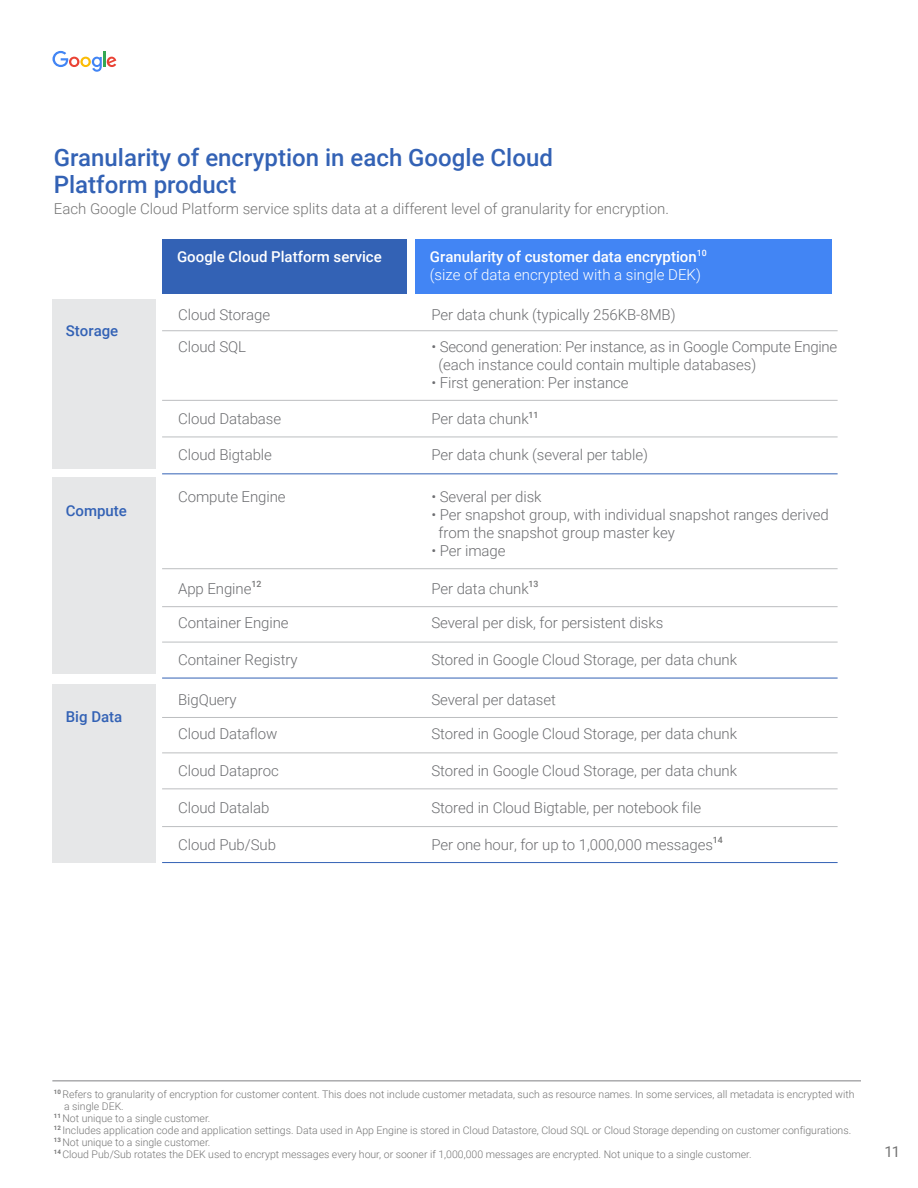
<style>
.page{position:relative;width:918px;height:1188px;background:#fff}
.page>*{position:absolute;margin:0;border:0;box-sizing:border-box;transform-origin:0 0}
.t1{font:500 24px/27px "Roboto";color:#3362b5}
.t2{font:300 15px/18px "Roboto";letter-spacing:-.005em;color:#6d6e71}
.t3{font:500 15px/18px "Roboto";color:#fff}
.t4{font:300 15px "Roboto";color:#757575}
.t5{font:500 15px "Roboto";color:#3362b5}
.t6{font:15px "Roboto";color:#757575}
.t7{font:300 10.5px "Roboto";color:#757575}
.s1{font-weight:300}
</style>
<div class="page">
<div style="left:52px;top:684px;width:104px;height:179px;background:#e6e7e8"></div>
<svg style="left:52px;top:51px;width:64px;height:21px"></svg>
<hr style="left:52px;top:1080px;width:809px;height:1px;background:#808184">
<div style="left:162px;top:240px;width:245px;height:54px;background:#3362b5"></div>
<div style="left:52px;top:299px;width:104px;height:170px;background:#e6e7e8"></div>
<div style="left:52px;top:478px;width:104px;height:196px;background:#e6e7e8"></div>
<hr style="left:162px;top:330px;width:676px;height:1px;background:#bcbec0">
<hr style="left:162px;top:400px;width:676px;height:1px;background:#bcbec0">
<hr style="left:162px;top:437px;width:676px;height:1px;background:#bcbec0">
<hr style="left:162px;top:473px;width:676px;height:1px;background:#3362b5">
<hr style="left:162px;top:568px;width:676px;height:1px;background:#bcbec0">
<hr style="left:162px;top:606px;width:676px;height:1px;background:#bcbec0">
<hr style="left:162px;top:678px;width:676px;height:1px;background:#3362b5">
<hr style="left:162px;top:642px;width:676px;height:1px;background:#bcbec0">
<hr style="left:162px;top:717px;width:676px;height:1px;background:#bcbec0">
<hr style="left:162px;top:788px;width:676px;height:1px;background:#bcbec0">
<hr style="left:162px;top:753px;width:676px;height:1px;background:#bcbec0">
<hr style="left:162px;top:862px;width:676px;height:1px;background:#3362b5">
<hr style="left:162px;top:826px;width:676px;height:1px;background:#bcbec0">
<div style="left:415px;top:240px;width:417px;height:54px;background:#4285f4"></div>
<h1 class="t1" style="left:54px;top:143px;width:501px">Granularity of encryption in each Google Cloud<br>Platform product</h1>
<p class="t4" style="left:54px;top:198px;width:617px">Each Google Cloud Platform service splits data at a different level of granularity for encryption.</p>
<p class="t5" style="left:66px;top:321px;width:54px">Storage</p>
<p class="t5" style="left:66px;top:500px;width:63px">Compute</p>
<p class="t5" style="left:66px;top:706px;width:58px">Big Data</p>
<p class="t3" style="left:177px;top:247px;width:206px">Google Cloud Platform service</p>
<p class="t3" style="left:430px;top:247px;width:278px">Granularity of customer data encryption<sup>10 </sup><span class="s1">(size of data encrypted with a single DEK)</span></p>
<p class="t2" style="left:178px;top:306px;width:94px">Cloud Storage</p>
<p class="t2" style="left:431px;top:306px;width:246px">Per data chunk (typically 256KB-8MB)</p>
<p class="t2" style="left:178px;top:338px;width:70px">Cloud SQL</p>
<p class="t2" style="left:438px;top:338px;width:400px;text-indent:-7px">• Second generation: Per instance, as in Google Compute Engine (each instance could contain multiple databases)</p>
<p class="t2" style="left:431px;top:374px;width:199px">• First generation: Per instance</p>
<p class="t2" style="left:178px;top:409px;width:105px">Cloud Database</p>
<p class="t2" style="left:431px;top:409px;width:109px">Per data chunk<sup>11</sup></p>
<p class="t2" style="left:178px;top:445px;width:95px">Cloud Bigtable</p>
<p class="t2" style="left:431px;top:445px;width:218px">Per data chunk (several per table)</p>
<p class="t2" style="left:178px;top:487px;width:109px">Compute Engine</p>
<p class="t2" style="left:431px;top:487px;width:112px">• Several per disk</p>
<p class="t2" style="left:438px;top:505px;width:392px;text-indent:-7px">• Per snapshot group, with individual snapshot ranges derived from the snapshot group master key</p>
<p class="t2" style="left:431px;top:541px;width:76px">• Per image</p>
<p class="t2" style="left:178px;top:579px;width:85px">App Engine<sup>12</sup></p>
<p class="t2" style="left:431px;top:579px;width:109px">Per data chunk<sup>13</sup></p>
<p class="t2" style="left:178px;top:613px;width:112px">Container Engine</p>
<p class="t2" style="left:431px;top:613px;width:234px">Several per disk, for persistent disks</p>
<p class="t2" style="left:178px;top:650px;width:121px">Container Registry</p>
<p class="t2" style="left:431px;top:650px;width:307px">Stored in Google Cloud Storage, per data chunk</p>
<p class="t2" style="left:178px;top:690px;width:60px">BigQuery</p>
<p class="t2" style="left:431px;top:690px;width:126px">Several per dataset</p>
<p class="t2" style="left:178px;top:724px;width:101px">Cloud Dataflow</p>
<p class="t2" style="left:431px;top:724px;width:307px">Stored in Google Cloud Storage, per data chunk</p>
<p class="t2" style="left:178px;top:761px;width:102px">Cloud Dataproc</p>
<p class="t2" style="left:431px;top:761px;width:307px">Stored in Google Cloud Storage, per data chunk</p>
<p class="t2" style="left:178px;top:798px;width:93px">Cloud Datalab</p>
<p class="t2" style="left:431px;top:798px;width:271px">Stored in Cloud Bigtable, per notebook file</p>
<p class="t2" style="left:178px;top:835px;width:99px">Cloud Pub/Sub</p>
<p class="t2" style="left:431px;top:835px;width:293px">Per one hour, for up to 1,000,000 messages<sup>14</sup></p>
<p class="t7" style="left:54px;top:1087px;width:802px"><sup>10</sup> Refers to granularity of encryption for customer content. This does not include customer metadata, such as resource names. In some services, all metadata is encrypted with</p>
<p class="t7" style="left:64px;top:1099px;width:61px">a single DEK.</p>
<p class="t7" style="left:54px;top:1111px;width:158px"><sup>11</sup> Not unique to a single customer.</p>
<p class="t7" style="left:54px;top:1123px;width:799px"><sup>12</sup> Includes application code and application settings. Data used in App Engine is stored in Cloud Datastore, Cloud SQL or Cloud Storage depending on customer configurations.</p>
<p class="t7" style="left:54px;top:1135px;width:158px"><sup>13</sup> Not unique to a single customer.</p>
<p class="t7" style="left:54px;top:1147px;width:699px"><sup>14</sup> Cloud Pub/Sub rotates the DEK used to encrypt messages every hour, or sooner if 1,000,000 messages are encrypted. Not unique to a single customer.</p>
<p class="t6" style="left:885px;top:1141px;width:17px">11</p>
</div>
